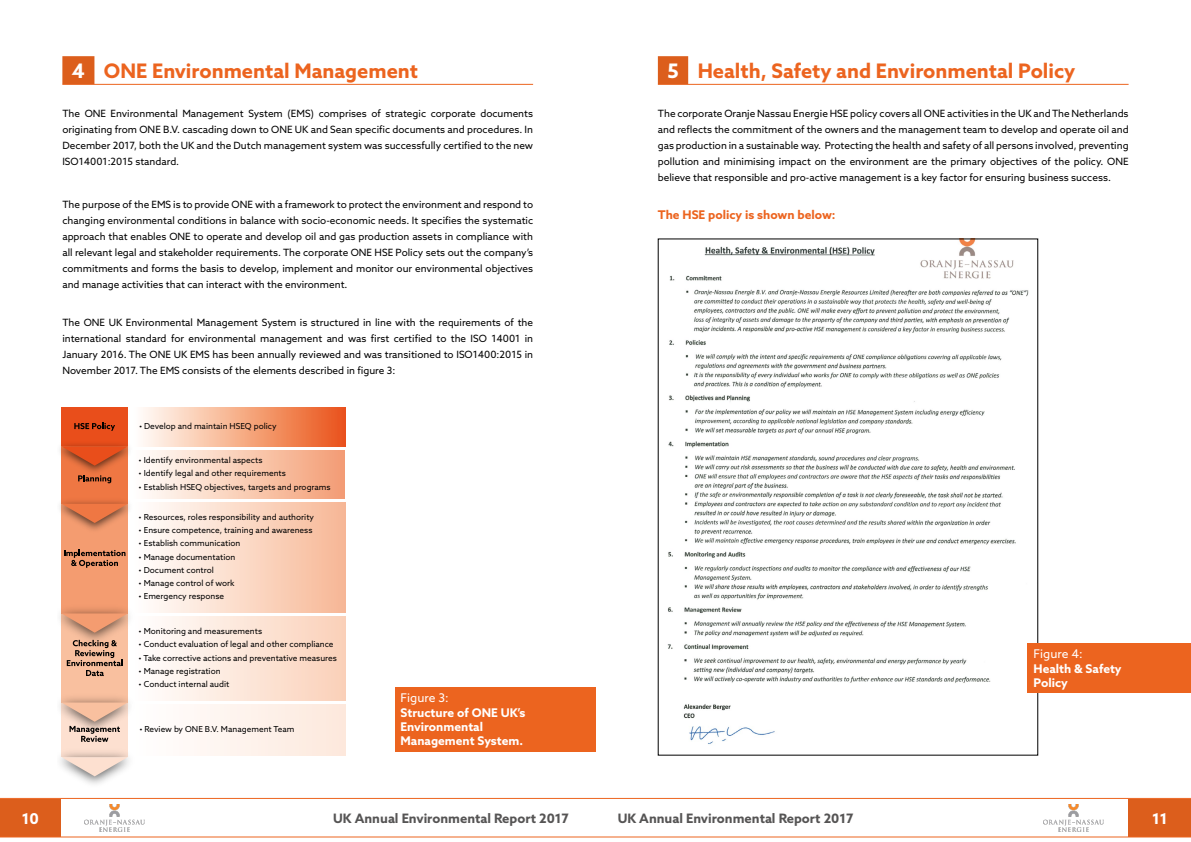
<style>
.page{position:relative;width:1191px;height:842px;background:#fff}
.page>*{position:absolute;margin:0;border:0;box-sizing:border-box;transform-origin:0 0}
.t1{font:700 20px "Azo Sans";color:#ec641f}
.t2{font:700 15px "Azo Sans";color:#fff}
.t3{font:700 13px "Azo Sans";color:#555454}
.t4{font:700 12px/14.4px "Azo Sans";color:#fff}
.t5{font:700 12px "Azo Sans";color:#ec641f}
.t6{font:12px "Azo Sans";color:#fff}
.t7{font:10px/16px "Azo Sans";color:#000;text-align:justify}
.t8{font:8.3px "Azo Sans";color:#000}
.s1{color:#fff}
</style>
<div class="page">
<div style="left:1128px;top:799px;width:63px;height:38px;background:#dc5e1c"></div>
<div style="left:0;top:799px;width:61px;height:37px;background:#dc5e1c"></div>
<hr style="left:0;top:798px;width:1191px;height:1px;background:#ec641f">
<hr style="left:0;top:837px;width:1191px;height:1px;background:#ec641f">
<img style="left:1043px;top:804px;width:60px;height:27px">
<img style="left:84px;top:804px;width:61px;height:27px">
<hr style="left:62px;top:84px;width:471px;height:1px;background:#ec641f">
<div style="left:62px;top:56px;width:32px;height:28px;background:#dc5e1c"></div>
<div style="left:62px;top:407px;width:66px;height:39px;background:#e94e1b"></div>
<svg style="left:62px;top:703px;width:66px;height:54px"></svg>
<div style="left:62px;top:613px;width:66px;height:89px;background:#f9c09f"></div>
<img style="left:60px;top:691px;width:69px;height:47px">
<svg style="left:62px;top:757px;width:66px;height:19px"></svg>
<div style="left:62px;top:504px;width:66px;height:109px;background:#f49c70"></div>
<div style="left:62px;top:446px;width:66px;height:58px;background:#ef7743"></div>
<img style="left:60px;top:438px;width:69px;height:41px">
<svg style="left:62px;top:446px;width:66px;height:20px"></svg>
<img style="left:60px;top:495px;width:69px;height:41px">
<svg style="left:62px;top:504px;width:66px;height:19px"></svg>
<svg style="left:78px;top:475px;width:33px;height:8px"></svg>
<svg style="left:74px;top:423px;width:41px;height:8px"></svg>
<svg style="left:64px;top:550px;width:61px;height:18px"></svg>
<svg style="left:62px;top:702px;width:66px;height:40px"></svg>
<svg style="left:67px;top:650px;width:56px;height:26px"></svg>
<div style="left:132px;top:407px;width:213px;height:39px;background:linear-gradient(to right,#fffffe,#ea5617)"></div>
<div style="left:132px;top:450px;width:213px;height:49px;background:linear-gradient(to right,#fff,#f39d74)"></div>
<div style="left:133px;top:704px;width:213px;height:51px;background:linear-gradient(to right,#fff,#fde8dc)"></div>
<div style="left:132px;top:616px;width:213px;height:85px;background:linear-gradient(to right,#fff,#fad1b9)"></div>
<div style="left:132px;top:503px;width:213px;height:109px;background:linear-gradient(to right,#fff,#f7b896)"></div>
<img style="left:60px;top:602px;width:82px;height:47px">
<svg style="left:62px;top:613px;width:66px;height:20px"></svg>
<div style="left:395px;top:687px;width:200px;height:64px;background:#ec641f"></div>
<img style="left:667px;top:241px;width:362px;height:504px">
<hr style="left:658px;top:84px;width:470px;height:1px;background:#ec641f">
<div style="left:658px;top:56px;width:30px;height:28px;background:#dc5e1c"></div>
<div style="left:1028px;top:643px;width:163px;height:50px;background:#ec641f"></div>
<h1 class="t1" style="left:72px;top:58px;width:348px"><span class="s1">4</span> ONE Environmental Management</h1>
<p class="t7" style="left:62px;top:105px;width:472px">The ONE Environmental Management System (EMS) comprises of strategic corporate documents originating from ONE B.V. cascading down to ONE UK and Sean specific documents and procedures. In December 2017, both the UK and the Dutch management system was successfully certified to the new ISO14001:2015 standard.</p>
<p class="t7" style="left:62px;top:197px;width:472px">The purpose of the EMS is to provide ONE with a framework to protect the environment and respond to changing environmental conditions in balance with socio-economic needs. It specifies the systematic approach that enables ONE to operate and develop oil and gas production assets in compliance with all relevant legal and stakeholder requirements. The corporate ONE HSE Policy sets out the company’s commitments and forms the basis to develop, implement and monitor our environmental objectives and manage activities that can interact with the environment.</p>
<p class="t7" style="left:62px;top:314px;width:472px">The ONE UK Environmental Management System is structured in line with the requirements of the international standard for environmental management and was first certified to the ISO 14001 in January 2016. The ONE UK EMS has been annually reviewed and was transitioned to ISO1400:2015 in November 2017. The EMS consists of the elements described in figure 3:</p>
<p class="t8" style="left:139px;top:420px;width:139px">• Develop and maintain HSEQ policy</p>
<p class="t8" style="left:139px;top:455px;width:125px">• Identify environmental aspects</p>
<p class="t8" style="left:139px;top:468px;width:149px">• Identify legal and other requirements</p>
<p class="t8" style="left:139px;top:481px;width:194px">• Establish HSEQ objectives, targets and programs</p>
<p class="t8" style="left:139px;top:511px;width:177px">• Resources, roles responsibility and authority</p>
<p class="t8" style="left:139px;top:538px;width:103px">• Establish communication</p>
<p class="t8" style="left:139px;top:551px;width:98px">• Manage documentation</p>
<p class="t8" style="left:139px;top:564px;width:77px">• Document control</p>
<p class="t8" style="left:139px;top:578px;width:98px">• Manage control of work</p>
<p class="t8" style="left:139px;top:591px;width:87px">• Emergency response</p>
<p class="t8" style="left:139px;top:525px;width:175px">• Ensure competence, training and awareness</p>
<p class="t8" style="left:139px;top:626px;width:125px">• Monitoring and measurements</p>
<p class="t8" style="left:139px;top:639px;width:196px">• Conduct evaluation of legal and other compliance</p>
<p class="t8" style="left:139px;top:652px;width:200px">• Take corrective actions and preventative measures</p>
<p class="t8" style="left:139px;top:665px;width:84px">• Manage registration</p>
<p class="t8" style="left:139px;top:679px;width:92px">• Conduct internal audit</p>
<p class="t8" style="left:139px;top:723px;width:157px">• Review by ONE B.V. Management Team</p>
<p class="t6" style="left:400px;top:690px;width:50px">Figure 3:</p>
<p class="t4" style="left:400px;top:705px;width:126px">Structure of ONE UK’s<br>Environmental<br>Management System.</p>
<h1 class="t1" style="left:667px;top:58px;width:409px"><span class="s1">5</span> Health, Safety and Environmental Policy</h1>
<p class="t7" style="left:658px;top:105px;width:472px">The corporate Oranje Nassau Energie HSE policy covers all ONE activities in the UK and The Netherlands and reflects the commitment of the owners and the management team to develop and operate oil and gas production in a sustainable way. Protecting the health and safety of all persons involved, preventing pollution and minimising impact on the environment are the primary objectives of the policy. ONE believe that responsible and pro-active management is a key factor for ensuring business success.</p>
<p class="t5" style="left:658px;top:206px;width:179px">The HSE policy is shown below:</p>
<p class="t6" style="left:1033px;top:646px;width:51px">Figure 4:</p>
<p class="t4" style="left:1033px;top:661px;width:90px">Health &amp; Safety<br>Policy</p>
<h2 class="t2" style="left:22px;top:808px;width:19px">10</h2>
<h3 class="t3" style="left:333px;top:809px;width:237px">UK Annual Environmental Report 2017</h3>
<h3 class="t3" style="left:618px;top:809px;width:237px">UK Annual Environmental Report 2017</h3>
<h2 class="t2" style="left:1152px;top:808px;width:17px">11</h2>
</div>
